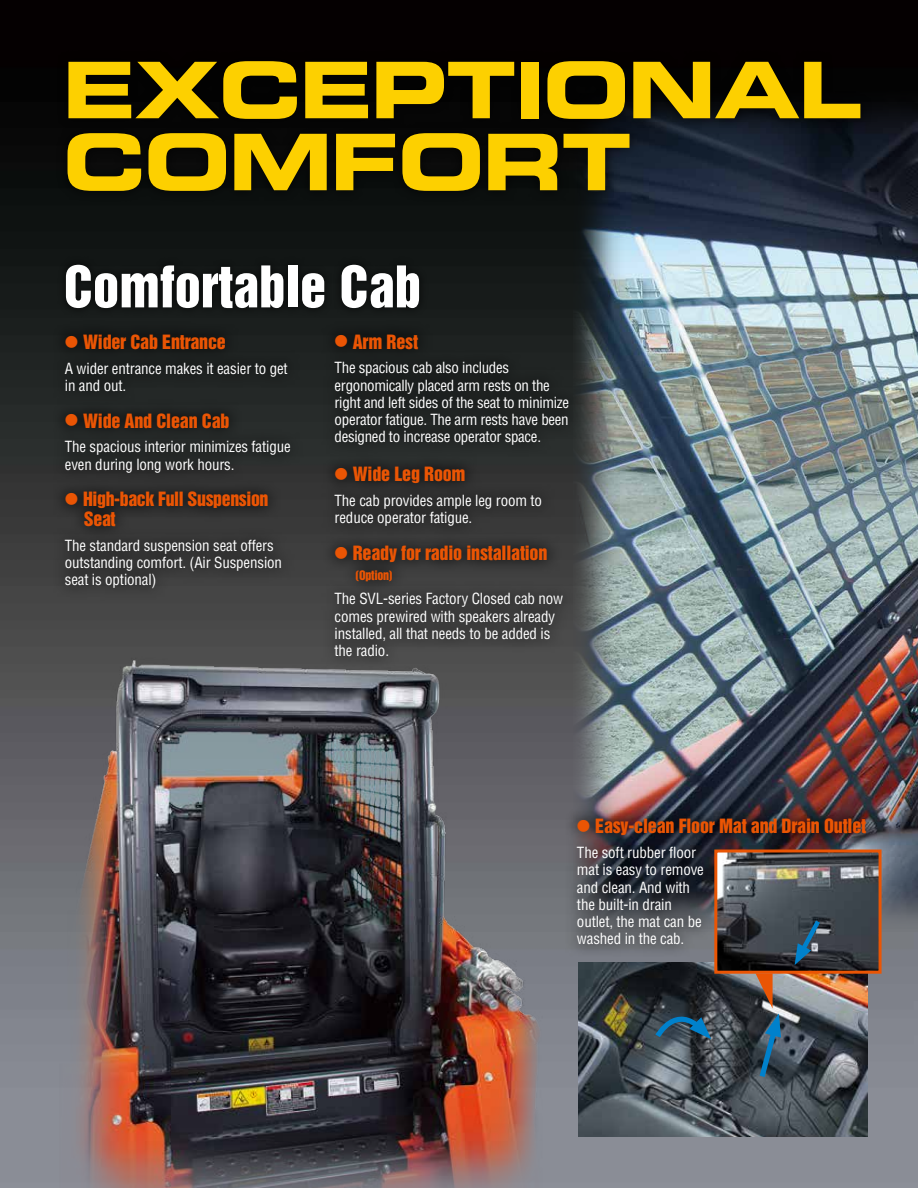
<style>
.page{position:relative;width:918px;height:1188px;background:#fff}
.page>*{position:absolute;margin:0;border:0;box-sizing:border-box;transform-origin:0 0}
.t1{font:78px "Eurostile Bold Extended Two";letter-spacing:-.015em;color:#fdd000}
.t2{font:52.5px "Helvetica Inserat";color:#fff}
.t3{font:18px/19.5px "Helvetica Inserat";letter-spacing:-.01em;color:#ea5504}
.t4{font:condensed 15px/17.2px "Helvetica";letter-spacing:-.01em;color:#fff}
.t5{font:12px "Helvetica Inserat";letter-spacing:-.02em;color:#ea5504}
.s1{font-family:"Koz Min Pro";font-size:13.5px}
</style>
<div class="page">
<img style="left:0;top:0;width:918px;height:1188px">
<img style="left:0;top:651px;width:573px;height:537px">
<img style="left:574px;top:88px;width:344px;height:841px">
<div style="left:56px;top:50px;width:816px;height:152px;background:#000;opacity:.75"></div>
<svg style="left:564px;top:805px;width:316px;height:154px;background:#423f46"></svg>
<svg style="left:52px;top:320px;width:530px;height:350px;background:#2f3030"></svg>
<div style="left:57px;top:256px;width:371px;height:61px;background:#0e1111"></div>
<img style="left:578px;top:963px;width:289px;height:174px">
<svg style="left:653px;top:1003px;width:58px;height:38px;background:#2c4b5f"></svg>
<img style="left:718px;top:854px;width:160px;height:116px">
<div style="left:714px;top:850px;width:168px;height:124px;border:3px solid #ea5504"></div>
<svg style="left:794px;top:916px;width:30px;height:49px"></svg>
<svg style="left:756px;top:973px;width:26px;height:110px;background:#555d64"></svg>
<h1 class="t1" style="left:63px;top:35px;width:231px">EXCEP</h1>
<h1 class="t1" style="left:447px;top:35px;width:417px">TIONAL</h1>
<h1 class="t1" style="left:63px;top:107px;width:164px">COMFOR</h1>
<h1 class="t1" style="left:562px;top:107px;width:71px">T</h1>
<h2 class="t2" style="left:64px;top:255px;width:359px">Comfortable Cab</h2>
<p class="t3" style="left:65px;top:332px;width:163px"><span class="s1">●</span> Wider Cab Entrance</p>
<p class="t4" style="left:65px;top:359px;width:224px">A wider entrance makes it easier to get in and out.</p>
<p class="t3" style="left:65px;top:411px;width:166px"><span class="s1">●</span> Wide And Clean Cab</p>
<p class="t4" style="left:65px;top:438px;width:227px">The spacious interior minimizes fatigue even during long work hours.</p>
<p class="t3" style="left:84px;top:490px;width:186px;text-indent:-19px"><span class="s1">●</span> High-back Full Suspension<br>Seat</p>
<p class="t4" style="left:65px;top:536px;width:219px">The standard suspension seat offers outstanding comfort. (Air Suspension seat is optional)</p>
<p class="t3" style="left:335px;top:332px;width:85px"><span class="s1">●</span> Arm Rest</p>
<p class="t4" style="left:335px;top:359px;width:236px">The spacious cab also includes ergonomically placed arm rests on the right and left sides of the seat to minimize operator fatigue. The arm rests have been designed to increase operator space.</p>
<p class="t3" style="left:335px;top:465px;width:133px"><span class="s1">●</span> Wide Leg Room</p>
<p class="t4" style="left:335px;top:492px;width:209px">The cab provides ample leg room to reduce operator fatigue.</p>
<p class="t3" style="left:335px;top:543px;width:214px"><span class="s1">●</span> Ready for radio installation</p>
<p class="t5" style="left:355px;top:568px;width:39px">(Option)</p>
<p class="t4" style="left:335px;top:590px;width:230px">The SVL-series Factory Closed cab now comes prewired with speakers already installed, all that needs to be added is the radio.</p>
<p class="t3" style="left:577px;top:817px;width:291px"><span class="s1">●</span> Easy-clean Floor Mat and Drain Outlet</p>
<p class="t4" style="left:577px;top:844px;width:128px">The soft rubber floor mat is easy to remove and clean. And with the built-in drain outlet, the mat can be washed in the cab.</p>
</div>
